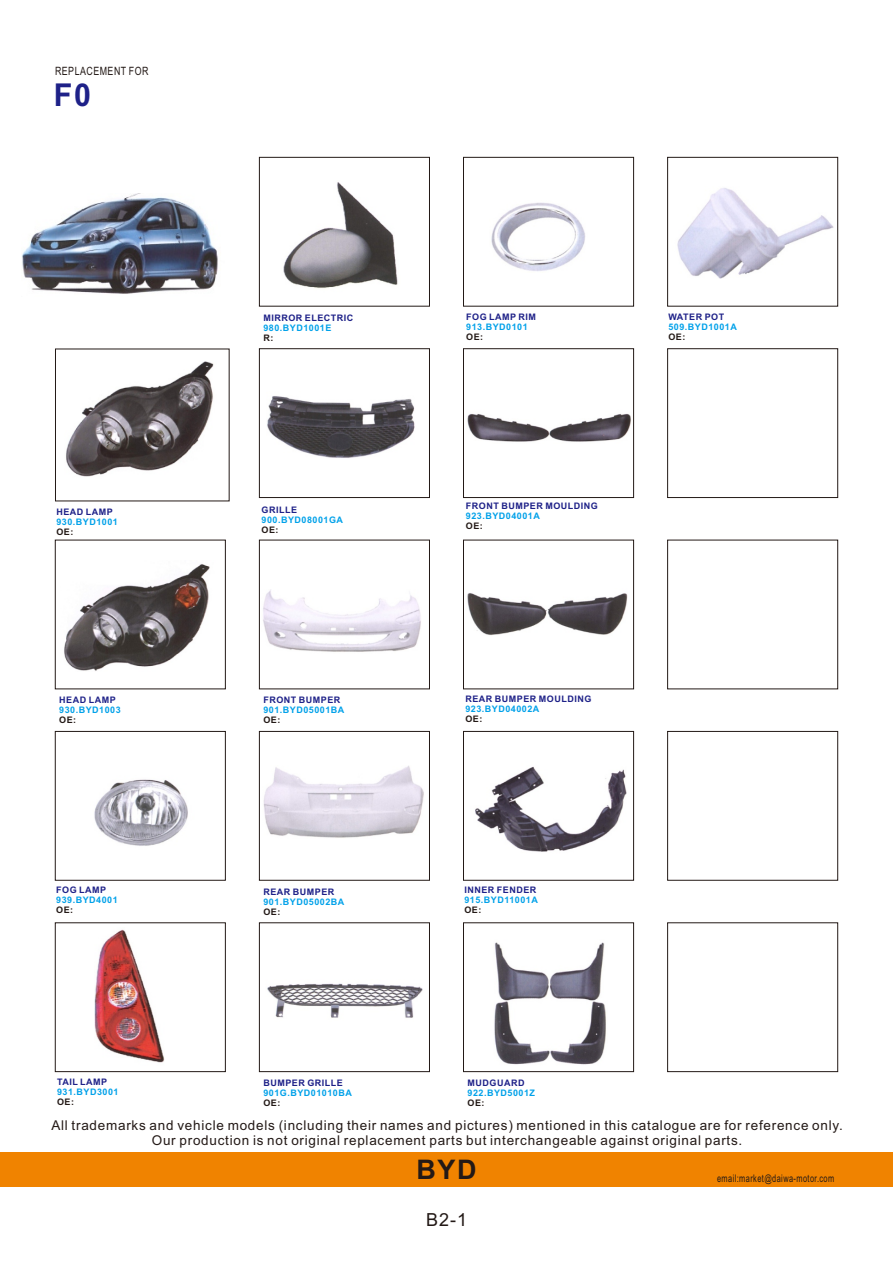
<style>
.page{position:relative;width:893px;height:1263px;background:#fff}
.page>*{position:absolute;margin:0;border:0;box-sizing:border-box;transform-origin:0 0}
.t1{font:700 31.5px "Arial";color:#1e2188}
.t2{font:700 27px "Arial";color:#231916}
.t3{font:18px "Arial";color:#231916}
.t4{font:13.5px/15.1px "Arial";letter-spacing:.055em;color:#231916;text-align:center}
.t5{font:11.4px "Arial";letter-spacing:.055em;color:#231916;scale:.77 1}
.t6{font:10.5px "Arial";letter-spacing:.055em;color:#231916;scale:.7 1}
.t7{font:700 9px "Arial";letter-spacing:.055em;color:#00a1e9}
.t8{font:700 9px "Arial";letter-spacing:.055em;color:#1e2188}
.t9{font:700 9px "Arial";letter-spacing:.055em;color:#231916}
</style>
<div class="page">
<div style="left:0;top:1152px;width:892px;height:34px;background:#f08300"></div>
<div style="left:259px;top:157px;width:171px;height:150px;border:1px solid #231916"></div>
<div style="left:463px;top:157px;width:171px;height:150px;border:1px solid #231916"></div>
<div style="left:667px;top:157px;width:171px;height:150px;border:1px solid #231916"></div>
<div style="left:259px;top:348px;width:171px;height:150px;border:1px solid #231916"></div>
<div style="left:463px;top:348px;width:171px;height:150px;border:1px solid #231916"></div>
<div style="left:667px;top:348px;width:171px;height:150px;border:1px solid #231916"></div>
<div style="left:55px;top:540px;width:171px;height:149px;border:1px solid #231916"></div>
<div style="left:259px;top:540px;width:171px;height:149px;border:1px solid #231916"></div>
<div style="left:463px;top:540px;width:171px;height:149px;border:1px solid #231916"></div>
<div style="left:667px;top:540px;width:171px;height:149px;border:1px solid #231916"></div>
<div style="left:55px;top:731px;width:171px;height:150px;border:1px solid #231916"></div>
<div style="left:259px;top:731px;width:171px;height:150px;border:1px solid #231916"></div>
<div style="left:463px;top:731px;width:171px;height:150px;border:1px solid #231916"></div>
<div style="left:667px;top:731px;width:171px;height:150px;border:1px solid #231916"></div>
<div style="left:55px;top:922px;width:171px;height:150px;border:1px solid #231916"></div>
<div style="left:259px;top:922px;width:171px;height:150px;border:1px solid #231916"></div>
<div style="left:463px;top:922px;width:171px;height:150px;border:1px solid #231916"></div>
<div style="left:667px;top:922px;width:171px;height:150px;border:1px solid #231916"></div>
<img style="left:677px;top:188px;width:157px;height:90px">
<img style="left:267px;top:983px;width:156px;height:35px">
<img style="left:22px;top:193px;width:196px;height:101px">
<img style="left:491px;top:202px;width:94px;height:69px">
<img style="left:94px;top:779px;width:94px;height:67px">
<img style="left:263px;top:589px;width:158px;height:63px">
<img style="left:467px;top:413px;width:164px;height:29px">
<img style="left:267px;top:396px;width:148px;height:62px">
<img style="left:64px;top:564px;width:146px;height:107px">
<img style="left:66px;top:361px;width:148px;height:116px">
<img style="left:475px;top:766px;width:152px;height:86px">
<img style="left:283px;top:182px;width:115px;height:107px">
<img style="left:494px;top:942px;width:112px;height:123px">
<img style="left:263px;top:766px;width:161px;height:72px">
<img style="left:467px;top:593px;width:161px;height:43px">
<img style="left:95px;top:929px;width:70px;height:134px">
<p class="t5" style="left:55px;top:66px;width:123px">REPLACEMENT FOR</p>
<h1 class="t1" style="left:54px;top:83px;width:39px">F0</h1>
<p class="t8" style="left:263px;top:314px;width:91px">MIRROR ELECTRIC</p>
<p class="t7" style="left:263px;top:324px;width:70px">980.BYD1001E</p>
<p class="t9" style="left:263px;top:334px;width:11px">R:</p>
<p class="t8" style="left:466px;top:313px;width:71px">FOG LAMP RIM</p>
<p class="t7" style="left:466px;top:323px;width:63px">913.BYD0101</p>
<p class="t9" style="left:466px;top:334px;width:18px">OE:</p>
<p class="t8" style="left:668px;top:313px;width:57px">WATER POT</p>
<p class="t7" style="left:668px;top:323px;width:70px">509.BYD1001A</p>
<p class="t9" style="left:668px;top:334px;width:19px">OE:</p>
<p class="t8" style="left:56px;top:509px;width:58px">HEAD LAMP</p>
<p class="t7" style="left:56px;top:519px;width:63px">930.BYD1001</p>
<p class="t9" style="left:56px;top:529px;width:18px">OE:</p>
<p class="t8" style="left:262px;top:506px;width:37px">GRILLE</p>
<p class="t7" style="left:262px;top:516px;width:83px">900.BYD08001GA</p>
<p class="t9" style="left:262px;top:526px;width:18px">OE:</p>
<p class="t8" style="left:466px;top:502px;width:133px">FRONT BUMPER MOULDING</p>
<p class="t7" style="left:466px;top:512px;width:76px">923.BYD04001A</p>
<p class="t9" style="left:466px;top:523px;width:19px">OE:</p>
<p class="t8" style="left:59px;top:697px;width:58px">HEAD LAMP</p>
<p class="t7" style="left:59px;top:707px;width:63px">930.BYD1003</p>
<p class="t9" style="left:59px;top:717px;width:19px">OE:</p>
<p class="t8" style="left:263px;top:697px;width:78px">FRONT BUMPER</p>
<p class="t7" style="left:263px;top:707px;width:83px">901.BYD05001BA</p>
<p class="t9" style="left:263px;top:717px;width:19px">OE:</p>
<p class="t8" style="left:465px;top:695px;width:127px">REAR BUMPER MOULDING</p>
<p class="t7" style="left:465px;top:705px;width:76px">923.BYD04002A</p>
<p class="t9" style="left:465px;top:715px;width:18px">OE:</p>
<p class="t8" style="left:56px;top:886px;width:51px">FOG LAMP</p>
<p class="t7" style="left:56px;top:896px;width:63px">939.BYD4001</p>
<p class="t9" style="left:56px;top:906px;width:19px">OE:</p>
<p class="t8" style="left:263px;top:888px;width:72px">REAR BUMPER</p>
<p class="t7" style="left:263px;top:898px;width:83px">901.BYD05002BA</p>
<p class="t9" style="left:263px;top:908px;width:19px">OE:</p>
<p class="t8" style="left:464px;top:886px;width:74px">INNER FENDER</p>
<p class="t7" style="left:464px;top:896px;width:75px">915.BYD11001A</p>
<p class="t9" style="left:464px;top:906px;width:18px">OE:</p>
<p class="t8" style="left:57px;top:1078px;width:52px">TAIL LAMP</p>
<p class="t7" style="left:57px;top:1088px;width:63px">931.BYD3001</p>
<p class="t9" style="left:57px;top:1098px;width:18px">OE:</p>
<p class="t8" style="left:263px;top:1079px;width:81px">BUMPER GRILLE</p>
<p class="t7" style="left:263px;top:1089px;width:90px">901G.BYD01010BA</p>
<p class="t9" style="left:263px;top:1099px;width:19px">OE:</p>
<p class="t8" style="left:467px;top:1079px;width:58px">MUDGUARD</p>
<p class="t7" style="left:467px;top:1089px;width:69px">922.BYD5001Z</p>
<p class="t9" style="left:467px;top:1099px;width:19px">OE:</p>
<h3 class="t4" style="left:51px;top:1119px;width:793px">All trademarks and vehicle models (including their names and pictures) mentioned in this catalogue are for reference only.<br>Our production is not original replacement parts but interchangeable against original parts.</h3>
<h2 class="t2" style="left:417px;top:1159px;width:62px">BYD</h2>
<h3 class="t3" style="left:426px;top:1213px;width:43px">B2-1</h3>
<p class="t6" style="left:717px;top:1175px;width:169px">email:market@daiwa-motor.com</p>
</div>
